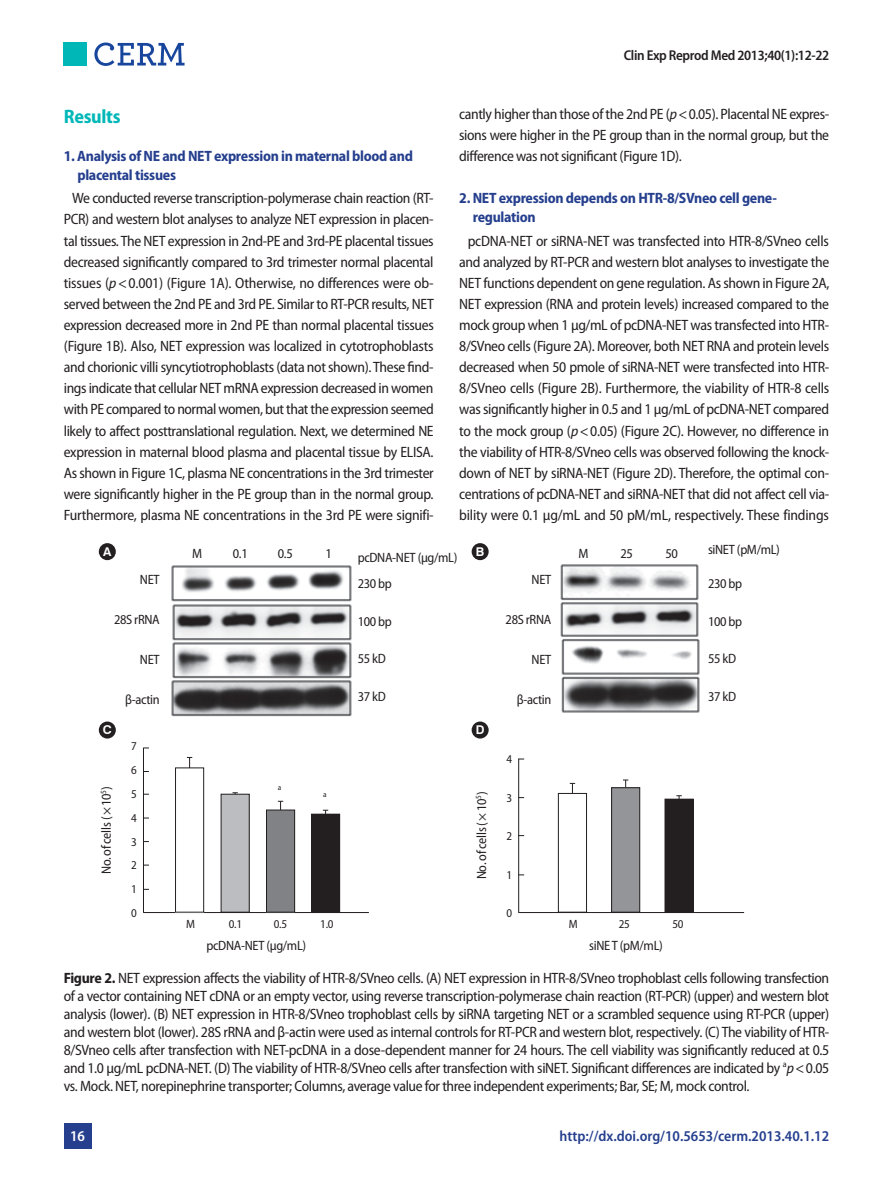
<style>
.page{position:relative;width:893px;height:1191px;background:#fff}
.page>*{position:absolute;margin:0;border:0;box-sizing:border-box;transform-origin:0 0}
.t1{font:700 semi-condensed 19.5px "Myriad Pro";letter-spacing:-.015em;color:#00b7b8}
.t2{font:semi-condensed 15px/21.1px "Myriad Pro";letter-spacing:-.025em;color:#231f20;text-align:center}
.t3{font:700 semi-condensed 15px/18.8px "Myriad Pro";letter-spacing:-.02em;color:#253f8e}
.t4{font:600 semi-condensed 15px "Myriad Pro";color:#253f8e}
.t5{font:600 semi-condensed 15px "Myriad Pro";color:#fff}
.t6{font:600 semi-condensed 14.25px "Myriad Pro";letter-spacing:-.025em;color:#231f20}
.t7{font:semi-condensed 13.5px/25.8px "Myriad Pro";letter-spacing:-.025em;color:#231f20}
.t8{font:700 12.15px "Swiss 721 BT";color:#fff}
.t9{font:semi-condensed 12px/23.9px "Myriad Pro";color:#231f20;text-align:justify}
.t10{font:semi-condensed 7.8px "Myriad Pro";color:#231f20}
.s1{font-style:italic}
.s2{font-weight:700}
</style>
<div class="page">
<div style="left:64px;top:43px;width:23px;height:23px;background:#00b7b8"></div>
<svg style="left:94px;top:43px;width:91px;height:23px"></svg>
<div style="left:64px;top:1123px;width:27px;height:25px;background:#253f8e"></div>
<img style="left:560px;top:564px;width:140px;height:149px">
<img style="left:171px;top:565px;width:181px;height:152px">
<div style="left:99px;top:543px;width:17px;height:17px;background:#231f20;border-radius:50%"></div>
<div style="left:99px;top:721px;width:17px;height:17px;background:#231f20;border-radius:50%"></div>
<div style="left:472px;top:721px;width:17px;height:17px;background:#231f20;border-radius:50%"></div>
<div style="left:472px;top:543px;width:17px;height:17px;background:#231f20;border-radius:50%"></div>
<hr style="left:143px;top:748px;width:1px;height:164px;background:#231f20">
<hr style="left:143px;top:912px;width:226px;height:1px;background:#231f20">
<svg style="left:187px;top:757px;width:5px;height:10px"></svg>
<div style="left:175px;top:767px;width:29px;height:145px;border:1px solid #231f20"></div>
<svg style="left:232px;top:792px;width:6px;height:2px"></svg>
<div style="left:221px;top:794px;width:28px;height:118px;background:#bcbdc0"></div>
<svg style="left:278px;top:801px;width:5px;height:9px"></svg>
<div style="left:266px;top:810px;width:29px;height:102px;background:#808285"></div>
<div style="left:266px;top:810px;width:29px;height:102px;border:1px solid #231f20"></div>
<svg style="left:323px;top:810px;width:5px;height:4px"></svg>
<div style="left:311px;top:814px;width:29px;height:98px;background:#231f20"></div>
<hr style="left:518px;top:758px;width:1px;height:154px;background:#231f20">
<hr style="left:518px;top:912px;width:226px;height:1px;background:#231f20">
<svg style="left:570px;top:783px;width:5px;height:10px"></svg>
<div style="left:558px;top:793px;width:29px;height:119px;border:1px solid #231f20"></div>
<svg style="left:623px;top:779px;width:5px;height:8px"></svg>
<div style="left:612px;top:787px;width:28px;height:125px;background:#939598"></div>
<div style="left:611px;top:787px;width:29px;height:125px;border:1px solid #231f20"></div>
<svg style="left:676px;top:795px;width:6px;height:4px"></svg>
<div style="left:665px;top:799px;width:28px;height:113px;background:#231f20"></div>
<h1 class="t1" style="left:64px;top:105px;width:58px">Results</h1>
<p class="t3" style="left:77px;top:147px;width:337px;text-indent:-14px">1. Analysis of NE and NET expression in maternal blood and placental tissues</p>
<p class="t2" style="left:64px;top:188px;width:372px">We conducted reverse transcription-polymerase chain reaction (RT-PCR) and western blot analyses to analyze NET expression in placen&shy;tal tissues. The NET expression in 2nd-PE and 3rd-PE placental tissues decreased significantly compared to 3rd trimester normal placental tissues (<span class="s1">p</span>&lt; 0.001) (Figure 1A). Otherwise, no differences were ob&shy;served between the 2nd PE and 3rd PE. Similar to RT-PCR results, NET expression decreased more in 2nd PE than normal placental tissues (Figure 1B). Also, NET expression was localized in cytotrophoblasts and chorionic villi syncytiotrophoblasts (data not shown). These find&shy;ings indicate that cellular NET mRNA expression decreased in women with PE compared to normal women, but that the expression seemed likely to affect posttranslational regulation. Next, we determined NE expression in maternal blood plasma and placental tissue by ELISA.<br>As shown in Figure 1C, plasma NE concentrations in the 3rd trimester were significantly higher in the PE group than in the normal group.<br>Furthermore, plasma NE concentrations in the 3rd PE were signifi-</p>
<p class="t6" style="left:624px;top:47px;width:207px">Clin Exp Reprod Med 2013;40(1):12-22</p>
<p class="t2" style="left:459px;top:104px;width:371px;text-align:justify">cantly higher than those of the 2nd PE (<span class="s1">p</span>&lt; 0.05). Placental NE expres&shy;sions were higher in the PE group than in the normal group, but the difference was not significant (Figure 1D).</p>
<p class="t3" style="left:473px;top:189px;width:306px;text-indent:-14px">2. NET expression depends on HTR-8/SVneo cell gene&shy;regulation</p>
<p class="t2" style="left:459px;top:230px;width:372px">pcDNA-NET or siRNA-NET was transfected into HTR-8/SVneo cells and analyzed by RT-PCR and western blot analyses to investigate the NET functions dependent on gene regulation. As shown in Figure 2A, NET expression (RNA and protein levels) increased compared to the mock group when 1 µg/mL of pcDNA-NET was transfected into HTR-8/SVneo cells (Figure 2A). Moreover, both NET RNA and protein levels decreased when 50 pmole of siRNA-NET were transfected into HTR-8/SVneo cells (Figure 2B). Furthermore, the viability of HTR-8 cells was significantly higher in 0.5 and 1 µg/mL of pcDNA-NET compared to the mock group (<span class="s1">p</span>&lt; 0.05) (Figure 2C). However, no difference in the viability of HTR-8/SVneo cells was observed following the knock&shy;down of NET by siRNA-NET (Figure 2D). Therefore, the optimal con&shy;centrations of pcDNA-NET and siRNA-NET that did not affect cell via&shy;bility were 0.1 µg/mL and 50 pM/mL, respectively. These findings</p>
<p class="t8" style="left:103px;top:544px;width:10px">A</p>
<p class="t7" style="left:140px;top:567px;width:21px">NET</p>
<p class="t7" style="left:114px;top:607px;width:47px">28S rRNA</p>
<p class="t7" style="left:140px;top:647px;width:21px">NET</p>
<p class="t7" style="left:125px;top:686px;width:36px">β-actin</p>
<p class="t7" style="left:192px;top:541px;width:12px">M</p>
<p class="t7" style="left:233px;top:541px;width:16px">0.1</p>
<p class="t7" style="left:278px;top:541px;width:16px">0.5</p>
<p class="t7" style="left:325px;top:541px;width:8px">1</p>
<p class="t7" style="left:358px;top:545px;width:101px">pcDNA-NET (μg/mL)<br>230 bp</p>
<p class="t7" style="left:358px;top:608px;width:36px">100 bp</p>
<p class="t7" style="left:358px;top:646px;width:30px">55 kD</p>
<p class="t7" style="left:358px;top:684px;width:30px">37 kD</p>
<p class="t8" style="left:476px;top:544px;width:10px">B</p>
<p class="t8" style="left:103px;top:722px;width:10px">C</p>
<p class="t8" style="left:476px;top:722px;width:10px">D</p>
<p class="t7" style="left:94px;top:874px;width:89px;rotate:-90deg">No. of cells ( × 10<sup>5</sup>)</p>
<p class="t9" style="left:131px;top:734px;width:7px">7<br>6<br>5<br>4<br>3<br>2<br>1<br>0</p>
<p class="t10" style="left:278px;top:783px;width:5px">a</p>
<p class="t10" style="left:323px;top:790px;width:5px">a</p>
<p class="t9" style="left:186px;top:912px;width:10px">M</p>
<p class="t9" style="left:229px;top:912px;width:15px">0.1</p>
<p class="t9" style="left:274px;top:912px;width:15px">0.5</p>
<p class="t9" style="left:320px;top:912px;width:15px">1.0</p>
<p class="t7" style="left:207px;top:933px;width:101px">pcDNA-NET (μg/mL)</p>
<p class="t7" style="left:469px;top:879px;width:89px;rotate:-90deg">No. of cells ( × 10<sup>5</sup>)</p>
<p class="t7" style="left:532px;top:567px;width:21px">NET</p>
<p class="t7" style="left:506px;top:607px;width:47px">28S rRNA</p>
<p class="t7" style="left:532px;top:647px;width:21px">NET</p>
<p class="t7" style="left:517px;top:686px;width:36px">β-actin</p>
<p class="t7" style="left:579px;top:541px;width:12px">M</p>
<p class="t7" style="left:620px;top:541px;width:14px">25</p>
<p class="t7" style="left:665px;top:541px;width:14px">50</p>
<p class="t7" style="left:708px;top:537px;width:73px">siNET (pM/mL)</p>
<p class="t7" style="left:708px;top:570px;width:36px">230 bp</p>
<p class="t7" style="left:708px;top:608px;width:36px">100 bp</p>
<p class="t7" style="left:708px;top:646px;width:30px">55 kD</p>
<p class="t7" style="left:708px;top:684px;width:30px">37 kD</p>
<p class="t9" style="left:506px;top:747px;width:7px">4</p>
<p class="t9" style="left:506px;top:786px;width:7px">3</p>
<p class="t9" style="left:506px;top:824px;width:7px">2</p>
<p class="t9" style="left:506px;top:863px;width:7px">1</p>
<p class="t9" style="left:506px;top:901px;width:7px">0</p>
<p class="t9" style="left:569px;top:912px;width:10px">M</p>
<p class="t9" style="left:619px;top:912px;width:13px">25</p>
<p class="t9" style="left:672px;top:912px;width:13px">50</p>
<p class="t7" style="left:589px;top:933px;width:75px">siNE T (pM/mL)</p>
<p class="t2" style="left:64px;top:969px;width:767px;line-height:18px;text-align:justify"><span class="s2">Figure 2.</span> NET expression affects the viability of HTR-8/SVneo cells. (A) NET expression in HTR-8/SVneo trophoblast cells following transfection of a vector containing NET cDNA or an empty vector, using reverse transcription-polymerase chain reaction (RT-PCR) (upper) and western blot analysis (lower). (B) NET expression in HTR-8/SVneo trophoblast cells by siRNA targeting NET or a scrambled sequence using RT-PCR (upper) and western blot (lower). 28S rRNA and β-actin were used as internal controls for RT-PCR and western blot, respectively. (C) The viability of HTR-8/SVneo cells after transfection with NET-pcDNA in a dose-dependent manner for 24 hours. The cell viability was significantly reduced at 0.5 and 1.0 µg/mL pcDNA-NET. (D) The viability of HTR-8/SVneo cells after transfection with siNET. Significant differences are indicated by <sup>a</sup><span class="s1">p</span>&lt; 0.05 vs. Mock. NET, norepinephrine transporter; Columns, average value for three independent experiments; Bar, SE; M, mock control.</p>
<p class="t5" style="left:70px;top:1127px;width:16px">16</p>
<p class="t4" style="left:560px;top:1127px;width:271px">http://dx.doi.org/10.5653/cerm.2013.40.1.12</p>
</div>
